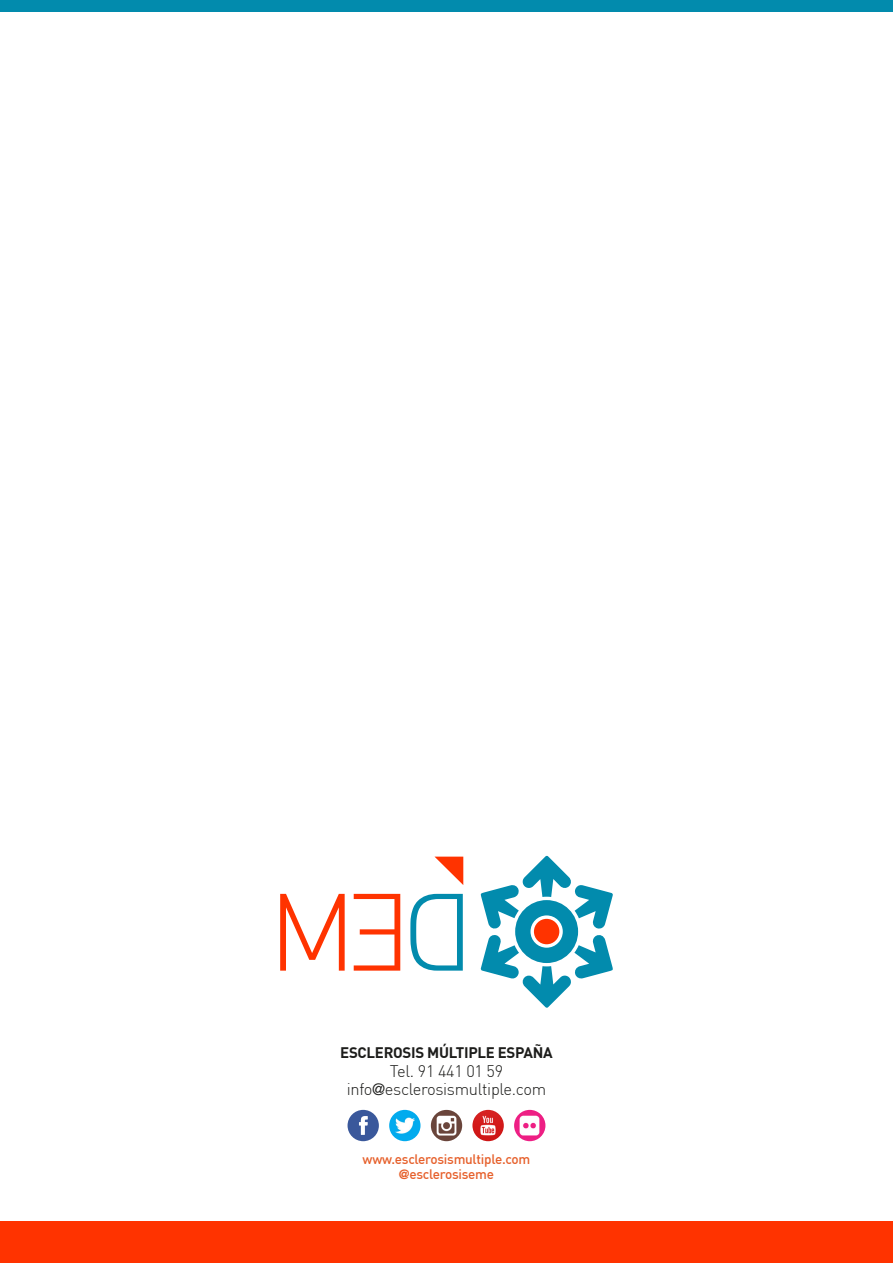
<style>
.page{position:relative;width:893px;height:1263px;background:#fff}
.page>*{position:absolute;margin:0;border:0;box-sizing:border-box;transform-origin:0 0}
.t1{font:300 16.5px/18px "DIN Pro";letter-spacing:-.02em;color:#1d1d1b;text-align:center}
.t2{font:700 15px "DIN Pro";letter-spacing:-.02em;color:#1d1d1b}
.t3{font:500 13.5px/15px "DIN Pro";letter-spacing:-.02em;color:#e65f2a;text-align:center}
.s1{font-family:"Frutiger"}
.s2{font-family:"Frutiger";font-weight:700}
</style>
<div class="page">
<img style="left:348px;top:1110px;width:31px;height:31px;border-radius:16px">
<img style="left:389px;top:1110px;width:31px;height:31px;border-radius:16px">
<img style="left:472px;top:1110px;width:32px;height:31px;border-radius:16px">
<img style="left:431px;top:1110px;width:31px;height:31px;border-radius:16px">
<img style="left:514px;top:1110px;width:31px;height:31px;border-radius:16px">
<div style="left:0;top:0;width:893px;height:11px;background:#028bad"></div>
<div style="left:0;top:1221px;width:893px;height:42px;background:#f30"></div>
<svg style="left:435px;top:857px;width:28px;height:28px"></svg>
<svg style="left:480px;top:855px;width:133px;height:153px"></svg>
<div style="left:515px;top:900px;width:63px;height:63px;background:#028bad;border-radius:50%"></div>
<svg style="left:530px;top:915px;width:33px;height:33px"></svg>
<div style="left:534px;top:919px;width:25px;height:25px;background:#f30;border-radius:50%"></div>
<svg style="left:410px;top:894px;width:53px;height:77px"></svg>
<svg style="left:354px;top:894px;width:46px;height:77px"></svg>
<svg style="left:280px;top:894px;width:65px;height:77px"></svg>
<p class="t2" style="left:340px;top:1042px;width:214px">ESCLEROSIS MÚLTIPLE ESPAÑA</p>
<p class="t1" style="left:347px;top:1062px;width:201px">Tel. 91 441 01 59 info<span class="s1">@</span>esclerosismultiple.com</p>
<p class="t3" style="left:363px;top:1151px;width:169px">www.esclerosismultiple.com <span class="s2">@</span>esclerosiseme</p>
</div>
